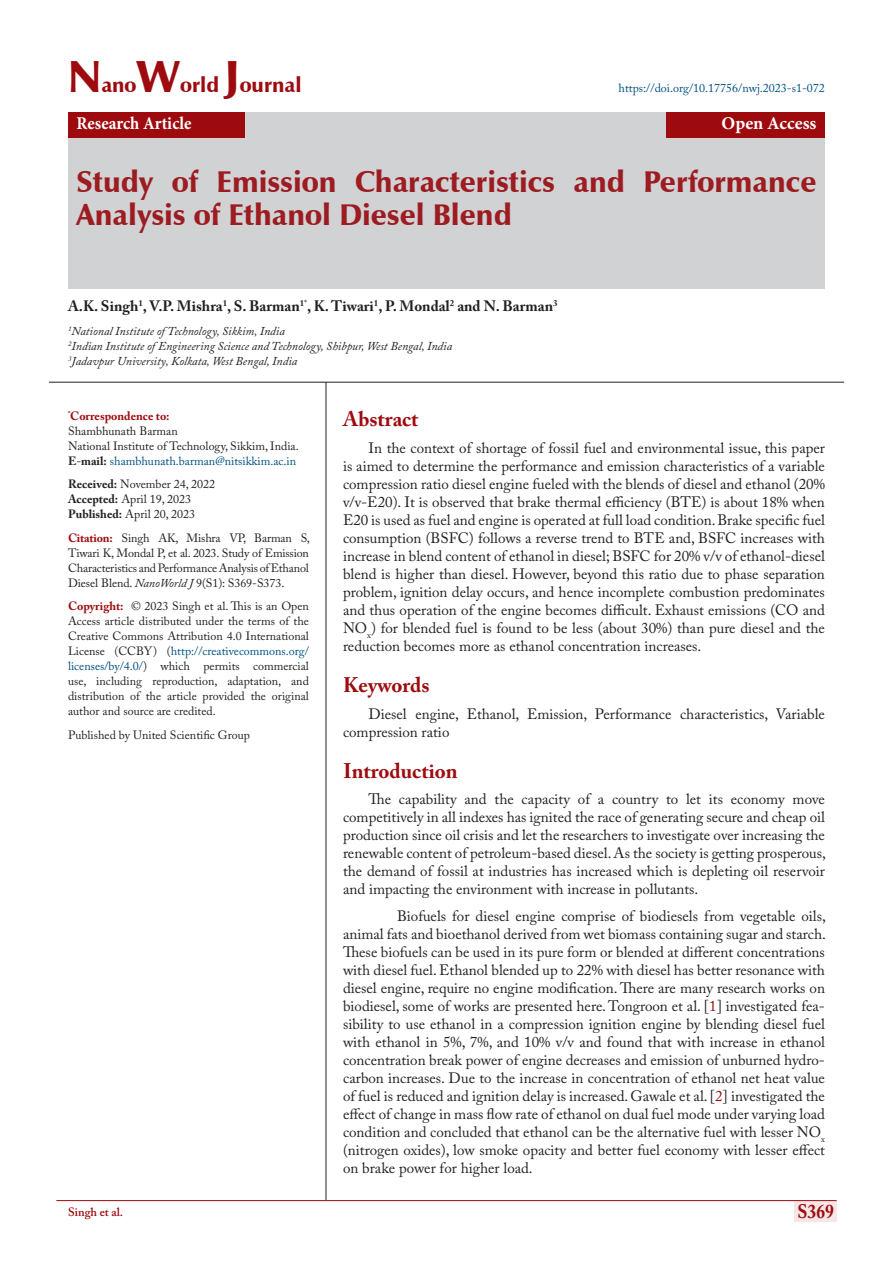
<style>
.page{position:relative;width:893px;height:1263px;background:#fff}
.page>*{position:absolute;margin:0;border:0;box-sizing:border-box;transform-origin:0 0}
.t1{font:900 30px/33px "Zapf Humanist 601 BT";color:#9d1c21}
.s8{font:700 21px "Adobe Caslon Pro";color:#9e0b0f}
.t2{font:900 21px "Zapf Humanist 601 BT";color:#9e0b0f}
.t3{font:700 19.5px "Adobe Caslon Pro";color:#9e0b0f;scale:.9 1}
.t4{font:700 18px "Minion Pro";color:#fff;scale:.93 1}
.t5{font:700 18px "Minion Pro";color:#fff}
.t6{font:15px/18px "Adobe Caslon Pro";color:#231f20;text-align:justify}
.t7{font:700 15px "Adobe Caslon Pro";color:#231f20}
.t8{font:12px/15px "Adobe Caslon Pro";color:#231f20}
.t9{font:italic 12px/15px "Adobe Caslon Pro";color:#231f20}
.t10{font:12px "Adobe Caslon Pro";color:#005082}
.t11{font:600 12px "Adobe Caslon Pro";color:#9e0b0f}
.s1{font-size:45px}
.s2{font-weight:700;color:#9e0b0f}
.s3{font-weight:700}
.s4{color:#005082}
.s5{font-style:italic}
.s6{color:#9e0b0f}
</style>
<div class="page">
<div style="left:794px;top:1200px;width:43px;height:21px;background:#f5e7e7"></div>
<hr style="left:56px;top:1200px;width:781px;height:1px;background:#9e0b0f">
<div style="left:68px;top:112px;width:757px;height:177px;background:#d1d2d4"></div>
<div style="left:68px;top:112px;width:177px;height:26px;background:#9e0b0f"></div>
<div style="left:666px;top:112px;width:159px;height:26px;background:#9e0b0f"></div>
<hr style="left:326px;top:382px;width:1px;height:818px;background:#231f20">
<hr style="left:49px;top:382px;width:795px;height:1px;background:#231f20">
<p class="t2" style="left:68px;top:72px;width:235px"><span class="s1">N</span>ano<span class="s1">W</span>orld <span class="s1">J</span>ournal</p>
<p class="t4" style="left:77px;top:111px;width:125px">Research Article</p>
<p class="t5" style="left:721px;top:111px;width:96px">Open Access</p>
<p class="t10" style="left:619px;top:81px;width:208px">https://doi.org/10.17756/nwj.2023-s1-072</p>
<p class="t1" style="left:77px;top:165px;width:741px">Study of Emission Characteristics and Performance<br>Analysis of Ethanol Diesel Blend</p>
<p class="t7" style="left:68px;top:297px;width:491px">A.K. Singh<sup>1</sup>, V.P. Mishra<sup>1</sup>, S. Barman<sup>1</sup><sup>*</sup>, K. Tiwari<sup>1</sup>, P. Mondal<sup>2</sup> and N. Barman<sup>3</sup></p>
<p class="t9" style="left:68px;top:323px;width:386px"><sup>1</sup>National Institute of Technology, Sikkim, India<br><sup>2</sup>Indian Institute of Engineering Science and Technology, Shibpur, West Bengal, India<br><sup>3</sup>Jadavpur University, Kolkata, West Bengal, India</p>
<p class="t8" style="left:68px;top:408px;width:232px"><sup>*</sup><span class="s2">Correspondence to:<br></span>Shambhunath Barman<br>National Institute of Technology, Sikkim, India.<br><span class="s3">E</span>-<span class="s3">mail:</span> <span class="s4">shambhunath.barman@nitsikkim.ac.in</span></p>
<p class="t8" style="left:68px;top:477px;width:149px"><span class="s3">Received:</span> November 24, 2022<br><span class="s3">Accepted:</span> April 19, 2023<br><span class="s3">Published:</span> April 20, 2023</p>
<p class="t8" style="left:68px;top:530px;width:243px;text-align:justify"><span class="s2">Citation:</span> Singh AK, Mishra VP, Barman S, Tiwari K, Mondal P, et al. 2023. Study of Emission Characteristics and Performance Analysis of Ethanol Diesel Blend. <span class="s5">NanoWorld J</span> 9(S1): S369-S373.</p>
<p class="t8" style="left:68px;top:599px;width:242px;text-align:justify"><span class="s2">Copyright:</span> © 2023 Singh et al. This is an Open Access article distributed under the terms of the Creative Commons Attribution 4.0 International License (CCBY) (<span class="s4">http://creativecommons.org/ licenses/by/4.0/</span>) which permits commercial use, including reproduction, adaptation, and distribution of the article provided the original author and source are credited.</p>
<p class="t8" style="left:68px;top:727px;width:183px">Published by United Scientific Group</p>
<p class="s8" style="left:343px;top:407px;width:77px">Abstract</p>
<p class="t6" style="left:343px;top:439px;width:483px;text-indent:26px">In the context of shortage of fossil fuel and environmental issue, this paper is aimed to determine the performance and emission characteristics of a variable compression ratio diesel engine fueled with the blends of diesel and ethanol (20% v/v-E20). It is observed that brake thermal efficiency (BTE) is about 18% when E20 is used as fuel and engine is operated at full load condition. Brake specific fuel consumption (BSFC) follows a reverse trend to BTE and, BSFC increases with increase in blend content of ethanol in diesel; BSFC for 20% v/v of ethanol-diesel blend is higher than diesel. However, beyond this ratio due to phase separation problem, ignition delay occurs, and hence incomplete combustion predominates and thus operation of the engine becomes difficult. Exhaust emissions (CO and NO<sub>x</sub>) for blended fuel is found to be less (about 30%) than pure diesel and the reduction becomes more as ethanol concentration increases.</p>
<p class="s8" style="left:343px;top:672px;width:88px">Keywords</p>
<p class="t6" style="left:343px;top:704px;width:483px;text-indent:26px">Diesel engine, Ethanol, Emission, Performance characteristics, Variable compression ratio</p>
<p class="s8" style="left:343px;top:758px;width:116px">Introduction</p>
<p class="t6" style="left:343px;top:790px;width:484px;text-indent:26px">The capability and the capacity of a country to let its economy move competitively in all indexes has ignited the race of generating secure and cheap oil production since oil crisis and let the researchers to investigate over increasing the renewable content of petroleum-based diesel. As the society is getting prosperous, the demand of fossil at industries has increased which is depleting oil reservoir and impacting the environment with increase in pollutants.</p>
<p class="t6" style="left:343px;top:906px;width:484px;text-indent:54px">Biofuels for diesel engine comprise of biodiesels from vegetable oils, animal fats and bioethanol derived from wet biomass containing sugar and starch.<br>These biofuels can be used in its pure form or blended at different concentrations with diesel fuel. Ethanol blended up to 22% with diesel has better resonance with diesel engine, require no engine modification. There are many research works on biodiesel, some of works are presented here. Tongroon et al. [<span class="s6">1</span>] investigated fea&shy;sibility to use ethanol in a compression ignition engine by blending diesel fuel with ethanol in 5%, 7%, and 10% v/v and found that with increase in ethanol concentration break power of engine decreases and emission of unburned hydro&shy;carbon increases. Due to the increase in concentration of ethanol net heat value of fuel is reduced and ignition delay is increased. Gawale et al. [<span class="s6">2</span>] investigated the effect of change in mass flow rate of ethanol on dual fuel mode under varying load condition and concluded that ethanol can be the alternative fuel with lesser NO<sub>x </sub>(nitrogen oxides), low smoke opacity and better fuel economy with lesser effect on brake power for higher load.</p>
<p class="t11" style="left:68px;top:1204px;width:56px">Singh et al.</p>
<h3 class="t3" style="left:797px;top:1200px;width:42px">S369</h3>
</div>
